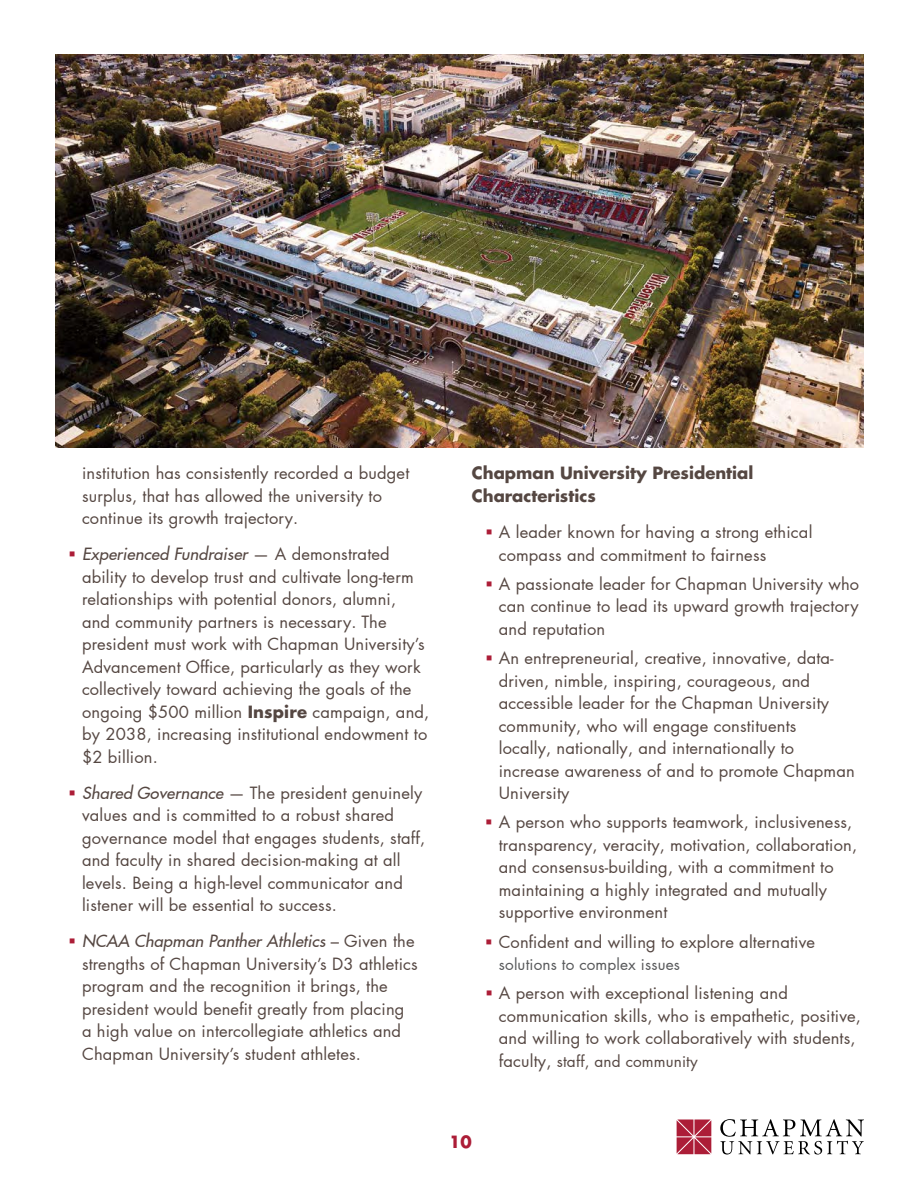
<style>
.page{position:relative;width:918px;height:1188px;background:#fff}
.page>*{position:absolute;margin:0;border:0;box-sizing:border-box;transform-origin:0 0}
.t1{font:16.5px/22.5px "Futura LT Pro";letter-spacing:.01em;color:#554742}
.t2{font:700 16.5px/22.5px "Futura LT Pro";color:#554742}
.t3{font:700 16.5px "Futura LT Pro";color:#ac1d37}
.t4{font:15.3px "Futura LT Pro";letter-spacing:.01em;color:#554742}
.t5{font:15.3px "Futura LT Pro";letter-spacing:.01em;color:#58595b}
.s1{color:#ac1d37}
.s2{font-weight:500;font-style:italic}
.s3{font-weight:700}
.s4{font-size:16.5px}
</style>
<div class="page">
<svg style="left:720px;top:1119px;width:144px;height:36px"></svg>
<svg style="left:677px;top:1120px;width:34px;height:34px"></svg>
<img style="left:55px;top:55px;width:809px;height:393px">
<p class="t1" style="left:82px;top:462px;width:329px">institution has consistently recorded a budget surplus, that has allowed the university to continue its growth trajectory.</p>
<p class="t1" style="left:82px;top:543px;width:349px;text-indent:-13px"><span class="s1">▪</span> <span class="s2">Experienced Fundraiser</span> — A demonstrated ability to develop trust and cultivate long-term relationships with potential donors, alumni,<br>and community partners is necessary. The president must work with Chapman University’s Advancement Office, particularly as they work collectively toward achieving the goals of the ongoing $500 million <span class="s3">Inspire</span> campaign, and, by 2038, increasing institutional endowment to $2 billion.</p>
<p class="t1" style="left:82px;top:781px;width:345px;text-indent:-13px"><span class="s1">▪</span> <span class="s2">Shared Governance</span> — The president genuinely values and is committed to a robust shared governance model that engages students, staff, and faculty in shared decision-making at all levels. Being a high-level communicator and listener will be essential to success.</p>
<p class="t1" style="left:82px;top:930px;width:337px;text-indent:-13px"><span class="s1">▪</span> <span class="s2">NCAA Chapman Panther Athletics</span> – Given the strengths of Chapman University’s D3 athletics program and the recognition it brings, the president would benefit greatly from placing a high value on intercollegiate athletics and Chapman University’s student athletes.</p>
<h3 class="t2" style="left:472px;top:462px;width:283px">Chapman University Presidential<br>Characteristics</h3>
<p class="t1" style="left:499px;top:520px;width:315px;text-indent:-13px"><span class="s1">▪</span> A leader known for having a strong ethical compass and commitment to fairness</p>
<p class="t1" style="left:499px;top:572px;width:362px;text-align:justify;text-indent:-13px"><span class="s1">▪</span> A passionate leader for Chapman University who can continue to lead its upward growth trajectory and reputation</p>
<p class="t1" style="left:499px;top:647px;width:358px;text-indent:-13px"><span class="s1">▪</span> An entrepreneurial, creative, innovative, data&shy;driven, nimble, inspiring, courageous, and accessible leader for the Chapman University community, who will engage constituents<br>locally, nationally, and internationally to increase awareness of and to promote Chapman University</p>
<p class="t1" style="left:499px;top:811px;width:360px;text-indent:-13px"><span class="s1">▪</span> A person who supports teamwork, inclusiveness, transparency, veracity, motivation, collaboration, and consensus-building, with a commitment to maintaining a highly integrated and mutually supportive environment</p>
<p class="t1" style="left:485px;top:930px;width:331px"><span class="s1">▪</span> Confident and willing to explore alternative</p>
<p class="t5" style="left:499px;top:954px;width:183px">solutions to complex issues</p>
<p class="t1" style="left:499px;top:982px;width:364px;text-indent:-13px"><span class="s1">▪</span> A person with exceptional listening and communication skills, who is empathetic, positive, and willing to work collaboratively with students,</p>
<p class="t4" style="left:499px;top:1051px;width:200px"><span class="s4">faculty,</span> staff, and community</p>
<p class="t3" style="left:449px;top:1129px;width:24px">10</p>
</div>
